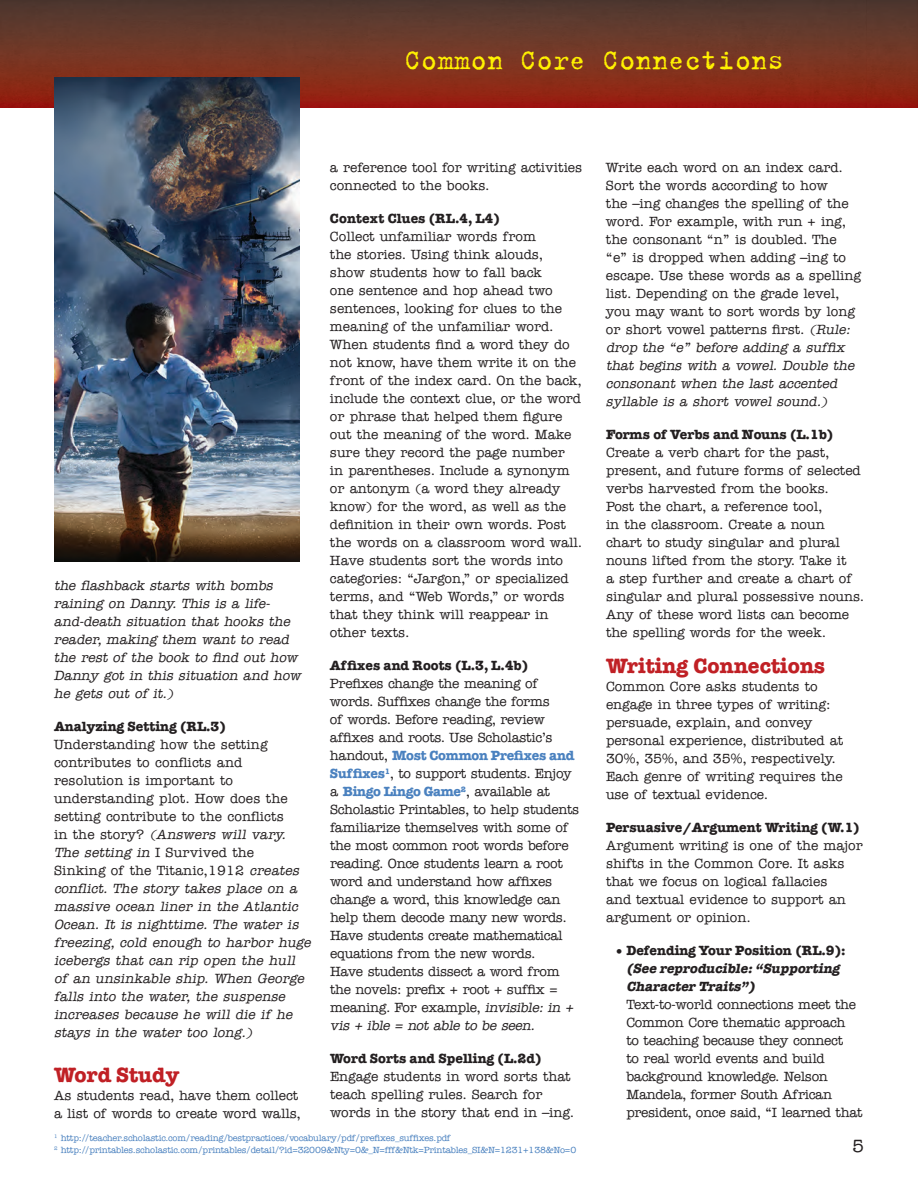
<style>
.page{position:relative;width:918px;height:1188px;background:#fff}
.page>*{position:absolute;margin:0;border:0;box-sizing:border-box;transform-origin:0 0}
.t1{font:30px "Trixie";color:#fff101}
.t2{font:700 21px "American Typewriter";color:#c02025}
.t3{font:500 18px "American Typewriter";color:#231f20}
.t4{font:500 13.5px/18px "American Typewriter";color:#231f20}
.t5{font:500 13.5px/18px "American Typewriter";letter-spacing:-.02em;color:#231f20}
.t6{font:italic 500 13.5px/18px "American Typewriter";color:#231f20}
.t7{font:700 13.5px "American Typewriter";color:#231f20}
.t8{font:italic 700 13.5px/18px "American Typewriter";color:#231f20}
.t9{font:500 9px/12px "American Typewriter";letter-spacing:-.02em;color:#4a81bf}
.s1{font-style:normal}
.s2{font-weight:700;color:#4a81bf}
.s3{font-style:italic}
</style>
<div class="page">
<img style="left:0;top:0;width:918px;height:108px">
<img style="left:54px;top:78px;width:245px;height:484px">
<h1 class="t1" style="left:404px;top:41px;width:381px">Common Core Connections</h1>
<p class="t6" style="left:54px;top:576px;width:251px">the flashback starts with bombs raining on Danny. This is a life&shy;and-death situation that hooks the reader, making them want to read the rest of the book to find out how<br>Danny got in this situation and how he gets out of it.)</p>
<p class="t7" style="left:54px;top:718px;width:173px">Analyzing Setting (RL.3)</p>
<p class="t6" style="left:54px;top:735px;width:261px"><span class="s1">Understanding how the setting contributes to conflicts and resolution is important to understanding plot. How does the setting contribute to the conflicts<br>i n t h e s t o r y ?</span> (Answers will vary.<br>The setting in <span class="s1">I Survived the<br>Sinking of the Titanic,1912</span> creates conflict. The story takes place on a massive ocean liner in the Atlantic Ocean. It is nighttime. The water is freezing, cold enough to harbor huge icebergs that can rip open the hull of an unsinkable ship. When George falls into the water, the suspense increases because he will die if he stay s in the water too long.)</p>
<h2 class="t2" style="left:54px;top:1062px;width:127px">Word Study</h2>
<p class="t4" style="left:54px;top:1086px;width:249px">As students read, have them collect a list of words to create word walls,</p>
<p class="t4" style="left:330px;top:159px;width:254px">a reference tool for writing activities connected to the books.</p>
<p class="t7" style="left:330px;top:211px;width:171px">Context Clues (RL.4, L4)</p>
<p class="t4" style="left:330px;top:228px;width:254px">Collect unfamiliar words from<br>the stories. Using think alouds,<br>show students how to fall back<br>one sentence and hop ahead two sentences, looking for clues to the meaning of the unfamiliar word.<br>When students find a word they do not know, have them write it on the front of the index card. On the back, include the context clue, or the word or phrase that helped them figure out the meaning of the word. Make sure they record the page number<br>in parentheses. Include a synonym or antonym (a word they already know) for the word, as well as the definition in their own words. Post the words on a classroom word wall.<br>Have students sort the words into categories: “Jargon,” or specialized terms, and “Web Words,” or words that they think will reappear in other texts.</p>
<p class="t7" style="left:330px;top:657px;width:200px">Affixes and Roots (L.3, L.4b)</p>
<p class="t5" style="left:330px;top:675px;width:251px">Prefixes change the meaning of words. Suffixes change the forms<br>of words. Before reading, review affixes and roots. Use Scholastic’s handout, <span class="s2">Most Common Prefixes and Suffixes</span><sup>1</sup>, to support students. Enjoy a <span class="s2">Bingo Lingo Game</span><sup>2</sup>, available at Scholastic Printables, to help students familiarize themselves with some of the most common root words before reading. Once students learn a root word and understand how affixes change a word, this knowledge can help them decode many new words.<br>Have students create mathematical equations from the new words.<br>Have students dissect a word from the novels: prefix + root + suffix = meaning. For example, <span class="s3">invisible: in + vis + ible = not able to be seen.</span></p>
<p class="t7" style="left:330px;top:1051px;width:213px">Word Sorts and Spelling (L.2d)</p>
<p class="t4" style="left:330px;top:1068px;width:246px">Engage students in word sorts that teach spelling rules. Search for words in the story that end in –ing.</p>
<p class="t4" style="left:606px;top:159px;width:257px">Write each word on an index card.<br>Sort the words according to how<br>the –ing changes the spelling of the word. For example, with run + ing, the consonant “n” is doubled. The “e” is dropped when adding –ing to escape. Use these words as a spelling list. Depending on the grade level, you may want to sort words by long or short vowel patterns first. <span class="s3">(Rule: drop the “e” before adding a suffix that begins with a vowel. Double the consonant when the last accented syllable is a short vowel sound.)</span></p>
<p class="t7" style="left:606px;top:427px;width:229px">Forms of Verbs and Nouns (L.1b)</p>
<p class="t4" style="left:606px;top:444px;width:260px">Create a verb chart for the past, present, and future forms of selected verbs harvested from the books.<br>Post the chart, a reference tool,<br>in the classroom. Create a noun<br>chart to study singular and plural nouns lifted from the story. Take it<br>a step further and create a chart of singular and plural possessive nouns.<br>Any of these word lists can become the spelling words for the week.</p>
<h2 class="t2" style="left:606px;top:654px;width:221px">Writing Connections</h2>
<p class="t4" style="left:606px;top:678px;width:239px">Common Core asks students to engage in three types of writing: persuade, explain, and convey personal experience, distributed at<br>30%, 35%, and 35%, respectively.<br>Each genre of writing requires the use of textual evidence.</p>
<p class="t7" style="left:606px;top:820px;width:255px">Persuasive/Argument Writing (W.1)</p>
<p class="t4" style="left:606px;top:837px;width:258px">Argument writing is one of the major shifts in the Common Core. It asks that we focus on logical fallacies<br>and textual evidence to support an argument or opinion.</p>
<p class="t7" style="left:615px;top:943px;width:232px">• Defending Your Position (RL.9):</p>
<p class="t8" style="left:626px;top:960px;width:218px">(See reproducible:“Supporting<br>Character Traits”)</p>
<p class="t5" style="left:626px;top:996px;width:238px">Text-to-world connections meet the<br>Common Core thematic approach<br>to teaching because they connect<br>to real world events and build background knowledge. Nelson<br>Mandela, former South African president, once said, “I learned that</p>
<p class="t9" style="left:54px;top:1132px;width:524px"><sup>1</sup> http://teacher.scholastic.com/reading/bestpractices/vocabulary/pdf/prefixes_suffixes.pdf<br><sup>2</sup> http://printables.scholastic.com/printables/detail/?id=32009&amp;Nty=0&amp;_N=fff&amp;Ntk=Printables_SI&amp;N=1231+138&amp;No=0</p>
<h3 class="t3" style="left:852px;top:1136px;width:13px">5</h3>
</div>
